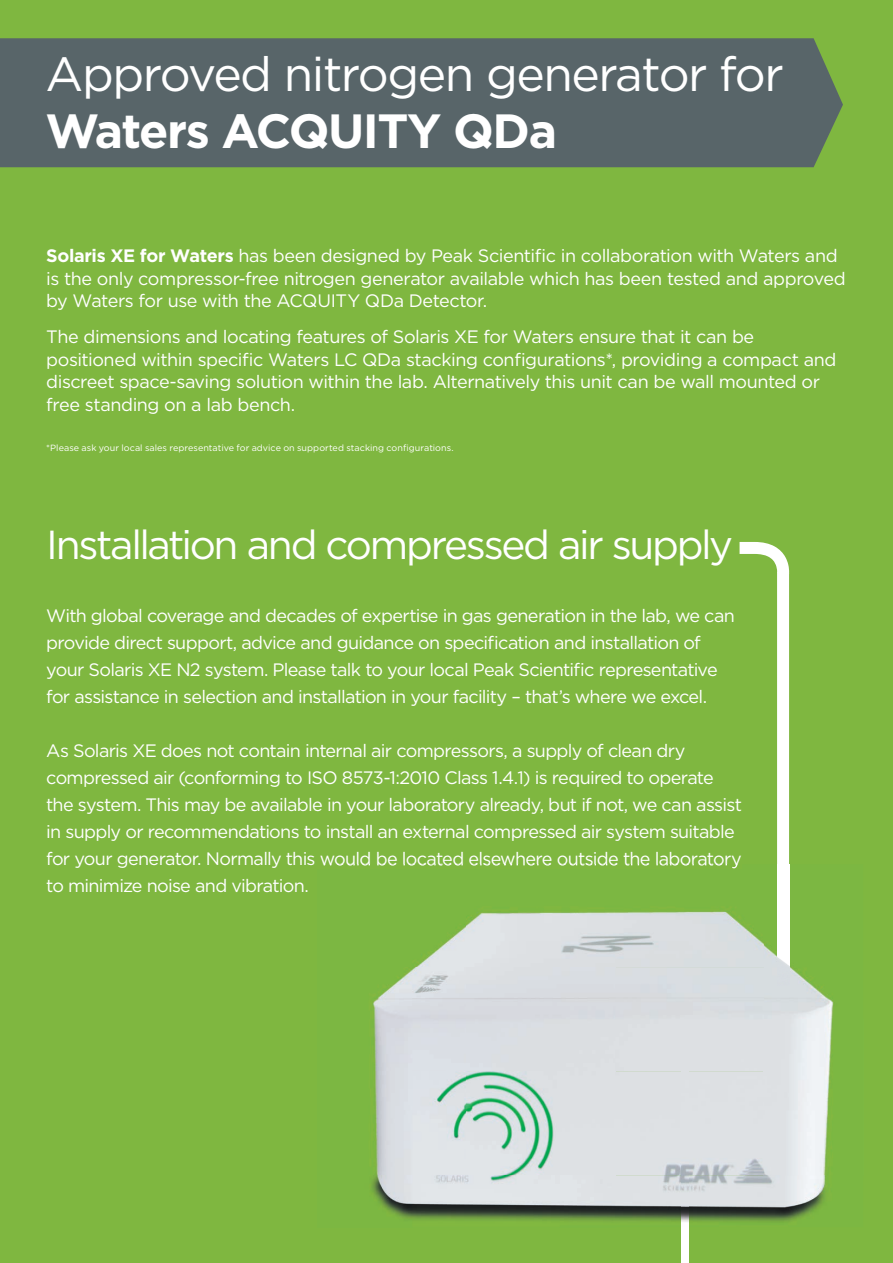
<style>
.page{position:relative;width:893px;height:1263px;background:#7fb740}
.page>*{position:absolute;margin:0;border:0;box-sizing:border-box;transform-origin:0 0}
.t1{font:48px "Gotham";letter-spacing:-.03em;color:#fff}
.t2{font:700 48px "Gotham";letter-spacing:-.03em;color:#fff}
.t3{font:40.5px "Gotham";letter-spacing:-.06em;color:#fff}
.t4{font:18px/27px "Gotham";letter-spacing:-.035em;color:#fff}
.t5{font:9px "Gotham";letter-spacing:.005em;color:#fff}
.s1{font-weight:700}
</style>
<div class="page">
<div style="left:681px;top:1062px;width:7px;height:201px;background:#fff"></div>
<div style="left:0;top:38px;width:843px;height:129px;background:#586569"></div>
<svg style="left:740px;top:542px;width:49px;height:322px"></svg>
<img style="left:414px;top:912px;width:201px;height:56px">
<img style="left:615px;top:868px;width:149px;height:100px">
<img style="left:764px;top:864px;width:70px;height:311px">
<img style="left:373px;top:968px;width:391px;height:207px">
<img style="left:371px;top:1175px;width:455px;height:52px">
<img style="left:681px;top:1062px;width:7px;height:165px">
<img style="left:777px;top:864px;width:12px;height:122px">
<img style="left:323px;top:864px;width:415px;height:4px">
<h1 class="t1" style="left:46px;top:43px;width:740px">Approved nitrogen generator for</h1>
<h1 class="t2" style="left:46px;top:99px;width:513px">Waters ACQUITY QDa</h1>
<p class="t4" style="left:46px;top:244px;width:801px;line-height:22.5px"><span class="s1">Solaris XE for Waters</span> has been designed by Peak Scientific in collaboration with Waters and is the only compressor-free nitrogen generator available which has been tested and approved by Waters for use with the ACQUITY QDa Detector.</p>
<p class="t4" style="left:46px;top:325px;width:792px;line-height:22.5px">The dimensions and locating features of Solaris XE for Waters ensure that it can be positioned within specific Waters LC QDa stacking configurations*, providing a compact and discreet space-saving solution within the lab. Alternatively this unit can be wall mounted or free standing on a lab bench.</p>
<p class="t5" style="left:46px;top:442px;width:409px">*Please ask your local sales representative for advice on supported stacking configurations.</p>
<h2 class="t3" style="left:46px;top:519px;width:688px">Installation and compressed air supply</h2>
<p class="t4" style="left:46px;top:602px;width:690px">With global coverage and decades of expertise in gas generation in the lab, we can provide direct support, advice and guidance on specification and installation of your Solaris XE N2 system. Please talk to your local Peak Scientific representative for assistance in selection and installation in your facility – that’s where we excel.</p>
<p class="t4" style="left:46px;top:737px;width:697px">As Solaris XE does not contain internal air compressors, a supply of clean dry compressed air (conforming to ISO 8573-1:2010 Class 1.4.1) is required to operate the system. This may be available in your laboratory already, but if not, we can assist in supply or recommendations to install an external compressed air system suitable for your generator. Normally this would be located elsewhere outside the laboratory to minimize noise and vibration.</p>
</div>
